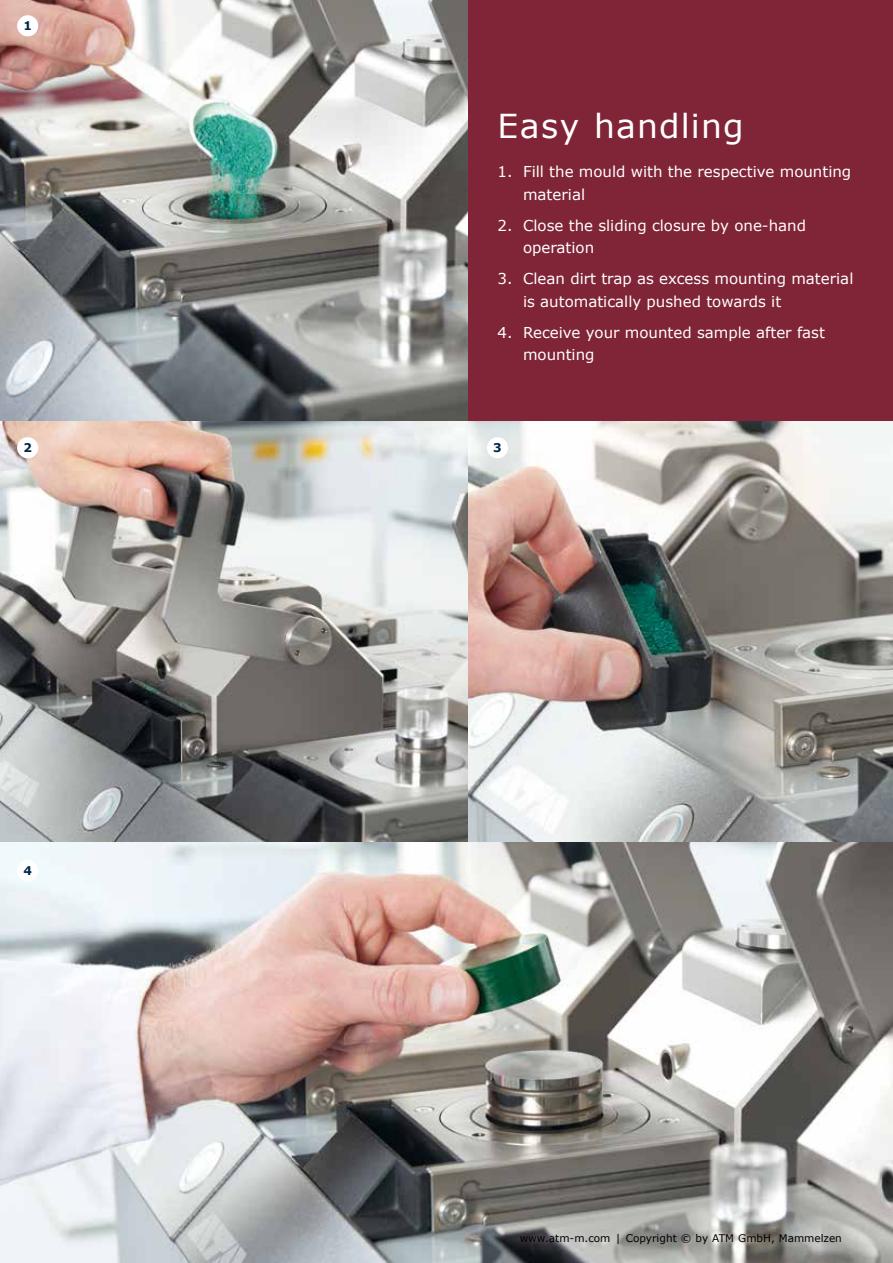
<style>
.page{position:relative;width:893px;height:1263px;background:#fff}
.page>*{position:absolute;margin:0;border:0;box-sizing:border-box;transform-origin:0 0}
.t1{font:33px "Verdana";letter-spacing:.035em;color:#fff}
.t2{font:15px/22.5px "Verdana";color:#fff}
.t3{font:700 12px "Verdana";color:#002848}
.t4{font:10.5px "Verdana";color:#000}
</style>
<div class="page">
<div style="left:468px;top:0;width:425px;height:421px;background:#802537"></div>
<img style="left:0;top:842px;width:893px;height:421px">
<img style="left:0;top:0;width:468px;height:421px">
<img style="left:468px;top:421px;width:425px;height:421px">
<svg style="left:0;top:421px;width:468px;height:421px;background:#a4a19f"></svg>
<div style="left:18px;top:16px;width:20px;height:20px;background:#fff;border-radius:50%"></div>
<div style="left:17px;top:15px;width:21px;height:21px;border:2px solid #fff;border-radius:50%"></div>
<div style="left:18px;top:438px;width:20px;height:20px;background:#fff;border-radius:50%"></div>
<div style="left:17px;top:437px;width:21px;height:21px;border:2px solid #fff;border-radius:50%"></div>
<div style="left:18px;top:861px;width:20px;height:19px;background:#fff;border-radius:50%"></div>
<div style="left:17px;top:860px;width:21px;height:21px;border:2px solid #fff;border-radius:50%"></div>
<div style="left:488px;top:438px;width:19px;height:20px;background:#fff;border-radius:50%"></div>
<div style="left:487px;top:437px;width:21px;height:21px;border:2px solid #fff;border-radius:50%"></div>
<p class="t3" style="left:23px;top:17px;width:10px">1</p>
<p class="t3" style="left:23px;top:439px;width:10px">2</p>
<p class="t3" style="left:23px;top:862px;width:10px">4</p>
<h1 class="t1" style="left:497px;top:103px;width:248px">Easy handling</h1>
<p class="t2" style="left:523px;top:161px;width:330px;text-indent:-26px">1. Fill the mould with the respective mounting material</p>
<p class="t2" style="left:523px;top:214px;width:285px;text-indent:-26px">2. Close the sliding closure by one-hand operation</p>
<p class="t2" style="left:523px;top:268px;width:332px;text-indent:-26px">3. Clean dirt trap as excess mounting material is automatically pushed towards it</p>
<p class="t2" style="left:523px;top:321px;width:303px;text-indent:-26px">4. Receive your mounted sample after fast mounting</p>
<p class="t3" style="left:493px;top:439px;width:10px">3</p>
<p class="t4" style="left:520px;top:1231px;width:324px">www.atm-m.com | Copyright © by ATM GmbH, Mammelzen</p>
</div>
